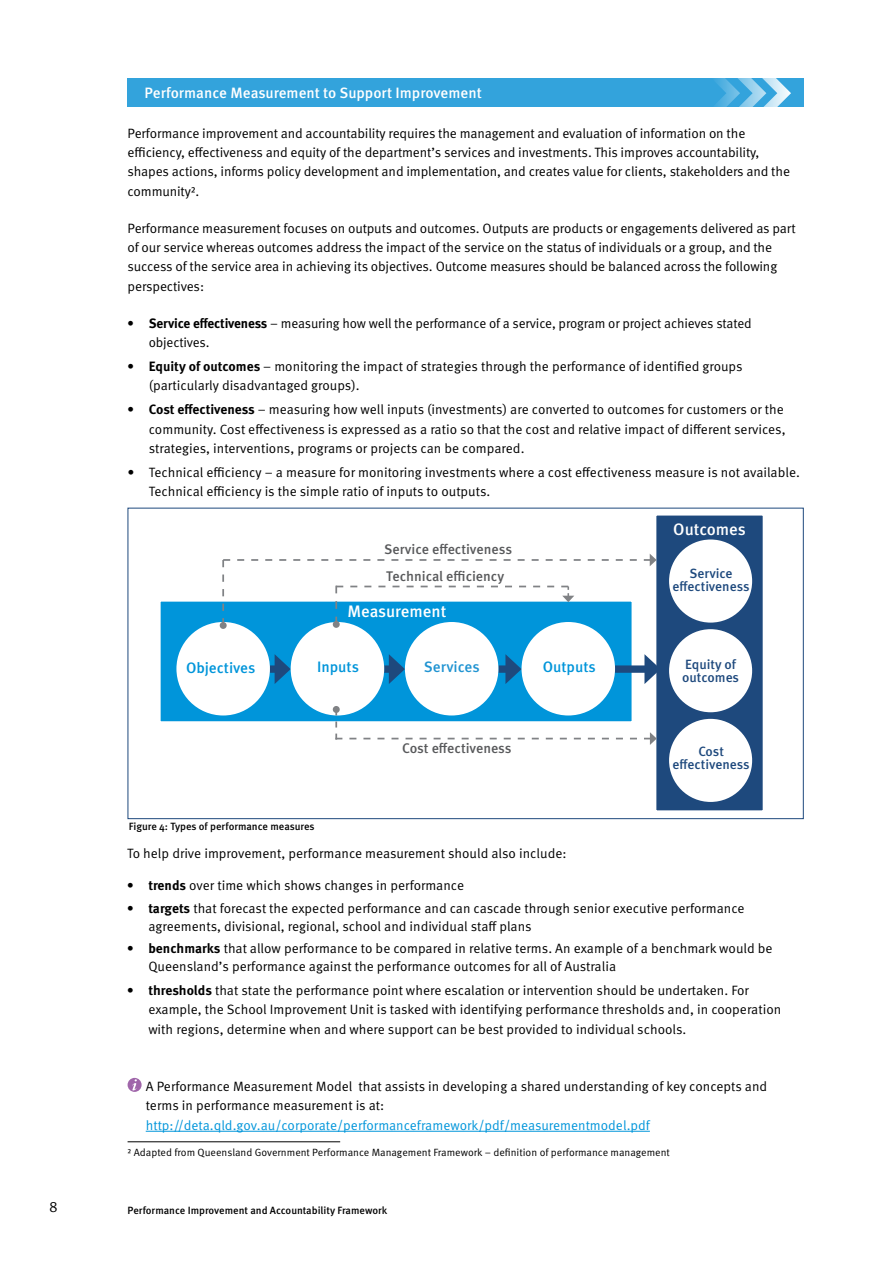
<style>
.page{position:relative;width:893px;height:1263px;background:#fff}
.page>*{position:absolute;margin:0;border:0;box-sizing:border-box;transform-origin:0 0}
.t1{font:500 16.65px "Meta OT";color:#fff}
.t2{font:500 15.15px "Meta OT";letter-spacing:-.005em;color:#0095da}
.t3{font:500 15.15px "Meta OT";color:#2194d2}
.t4{font:500 15px "Meta OT";color:#fff}
.t5{font:15px "Meta OT Norm";color:#000}
.t6{font:500 13.95px/26.4px "Meta OT";color:#58595b}
.t7{font:13.5px/19.5px "Meta OT Norm";letter-spacing:-.005em;color:#000}
.t8{font:13.5px "Meta OT Norm";color:#0095da}
.t9{font:500 13.35px/13.4px "Meta OT";color:#1e497d;text-align:center}
.t10{font:10.5px "Meta OT Norm";color:#000}
.t11{font:500 10.5px "Meta OT";color:#000}
.s1{font-family:"Meta OT";font-weight:700}
</style>
<div class="page">
<div style="left:654px;top:514px;width:110px;height:298px;background:#1e497d;border:2px solid #fff"></div>
<div style="left:669px;top:629px;width:83px;height:83px;background:#fff;border-radius:50%"></div>
<div style="left:669px;top:539px;width:83px;height:84px;background:#fff;border-radius:50%"></div>
<div style="left:669px;top:719px;width:83px;height:83px;background:#fff;border-radius:50%"></div>
<div style="left:159px;top:599px;width:475px;height:124px;background:#0095da;border:2px solid #fff"></div>
<div style="left:270px;top:665px;width:11px;height:8px;background:#1e497d"></div>
<svg style="left:275px;top:654px;width:16px;height:30px"></svg>
<div style="left:384px;top:665px;width:11px;height:8px;background:#1e497d"></div>
<svg style="left:389px;top:654px;width:16px;height:30px"></svg>
<div style="left:498px;top:665px;width:14px;height:8px;background:#1e497d"></div>
<svg style="left:505px;top:654px;width:17px;height:30px"></svg>
<div style="left:615px;top:665px;width:36px;height:8px;background:#1e497d"></div>
<svg style="left:644px;top:654px;width:13px;height:30px"></svg>
<div style="left:176px;top:622px;width:94px;height:93px;background:#fff;border-radius:50%"></div>
<div style="left:405px;top:622px;width:93px;height:93px;background:#fff;border-radius:50%"></div>
<div style="left:291px;top:622px;width:93px;height:93px;background:#fff;border-radius:50%"></div>
<div style="left:522px;top:622px;width:93px;height:93px;background:#fff;border-radius:50%"></div>
<div style="left:220px;top:622px;width:7px;height:7px;background:#808285;border-radius:50%"></div>
<svg style="left:222px;top:554px;width:435px;height:71px"></svg>
<div style="left:333px;top:621px;width:7px;height:7px;background:#808285;border-radius:50%"></div>
<svg style="left:335px;top:709px;width:322px;height:36px"></svg>
<div style="left:333px;top:706px;width:7px;height:7px;background:#808285;border-radius:50%"></div>
<div style="left:128px;top:79px;width:676px;height:28px;background:#33a3dc"></div>
<hr style="left:146px;top:1131px;width:504px;height:1px;background:#0095da">
<svg style="left:128px;top:1078px;width:14px;height:14px"></svg>
<hr style="left:128px;top:1141px;width:212px;height:1px;background:#000">
<svg style="left:710px;top:78px;width:81px;height:29px"></svg>
<p class="t4" style="left:145px;top:84px;width:339px">Performance Measurement to Support Improvement</p>
<p class="t7" style="left:128px;top:123px;width:664px">Performance improvement and accountability requires the management and evaluation of information on the efficiency, effectiveness and equity of the department’s services and investments. This improves accountability, shapes actions, informs policy development and implementation, and creates value for clients, stakeholders and the community².</p>
<p class="t7" style="left:128px;top:218px;width:670px">Performance measurement focuses on outputs and outcomes. Outputs are products or engagements delivered as part of our service whereas outcomes address the impact of the service on the status of individuals or a group, and the success of the service area in achieving its objectives. Outcome measures should be balanced across the following perspectives:</p>
<p class="t7" style="left:149px;top:313px;width:604px;text-indent:-21px"><span class="s1">• Service effectiveness</span> – measuring how well the performance of a service, program or project achieves stated objectives.</p>
<p class="t7" style="left:149px;top:357px;width:595px;text-indent:-21px"><span class="s1">• Equity of outcomes</span> – monitoring the impact of strategies through the performance of identified groups (particularly disadvantaged groups).</p>
<p class="t7" style="left:149px;top:400px;width:638px;text-indent:-21px"><span class="s1">• Cost effectiveness</span> – measuring how well inputs (investments) are converted to outcomes for customers or the community. Cost effectiveness is expressed as a ratio so that the cost and relative impact of different services, strategies, interventions, programs or projects can be compared.</p>
<p class="t7" style="left:149px;top:462px;width:652px;text-indent:-21px">• Technical efficiency – a measure for monitoring investments where a cost effectiveness measure is not available.<br>Technical efficiency is the simple ratio of inputs to outputs.</p>
<p class="t6" style="left:384px;top:536px;width:129px">Service effectiveness<br>Technical efficiency</p>
<p class="t1" style="left:347px;top:601px;width:101px">Measurement</p>
<p class="t2" style="left:186px;top:658px;width:71px">Objectives</p>
<p class="t2" style="left:317px;top:658px;width:43px">Inputs</p>
<p class="t3" style="left:424px;top:658px;width:57px">Services</p>
<p class="t2" style="left:543px;top:658px;width:54px">Outputs</p>
<p class="t11" style="left:129px;top:819px;width:187px">Figure 4: Types of performance measures</p>
<p class="t6" style="left:402px;top:735px;width:111px">Cost effectiveness</p>
<p class="t1" style="left:673px;top:519px;width:74px">Outcomes</p>
<p class="t9" style="left:672px;top:567px;width:79px">Service effectiveness</p>
<p class="t9" style="left:682px;top:658px;width:58px;text-align:left">Equity of outcomes</p>
<p class="t9" style="left:673px;top:745px;width:79px">Cost effectiveness</p>
<p class="t7" style="left:127px;top:844px;width:441px">To help drive improvement, performance measurement should also include:</p>
<p class="t7" style="left:127px;top:876px;width:338px"><span class="s1">• trends</span> over time which shows changes in performance</p>
<p class="t7" style="left:148px;top:899px;width:598px;line-height:18px;text-indent:-21px"><span class="s1">• targets</span> that forecast the expected performance and can cascade through senior executive performance agreements, divisional, regional, school and individual staff plans</p>
<p class="t7" style="left:148px;top:939px;width:626px;line-height:18px;text-indent:-21px"><span class="s1">• benchmarks</span> that allow performance to be compared in relative terms. An example of a benchmark would be<br>Queensland’s performance against the performance outcomes for all of Australia</p>
<p class="t7" style="left:148px;top:980px;width:634px;text-indent:-21px"><span class="s1">• thresholds</span> that state the performance point where escalation or intervention should be undertaken. For example, the School Improvement Unit is tasked with identifying performance thresholds and, in cooperation with regions, determine when and where support can be best provided to individual schools.</p>
<p class="t7" style="left:146px;top:1076px;width:623px">A Performance Measurement Model that assists in developing a shared understanding of key concepts and terms in performance measurement is at:</p>
<p class="t8" style="left:146px;top:1117px;width:506px">http://deta.qld.gov.au/corporate/performanceframework/pdf/measurementmodel.pdf</p>
<p class="t10" style="left:128px;top:1146px;width:544px">² Adapted from Queensland Government Performance Management Framework – definition of performance management</p>
<p class="t5" style="left:49px;top:1197px;width:10px">8</p>
<p class="t11" style="left:128px;top:1203px;width:261px">Performance Improvement and Accountability Framework</p>
</div>
